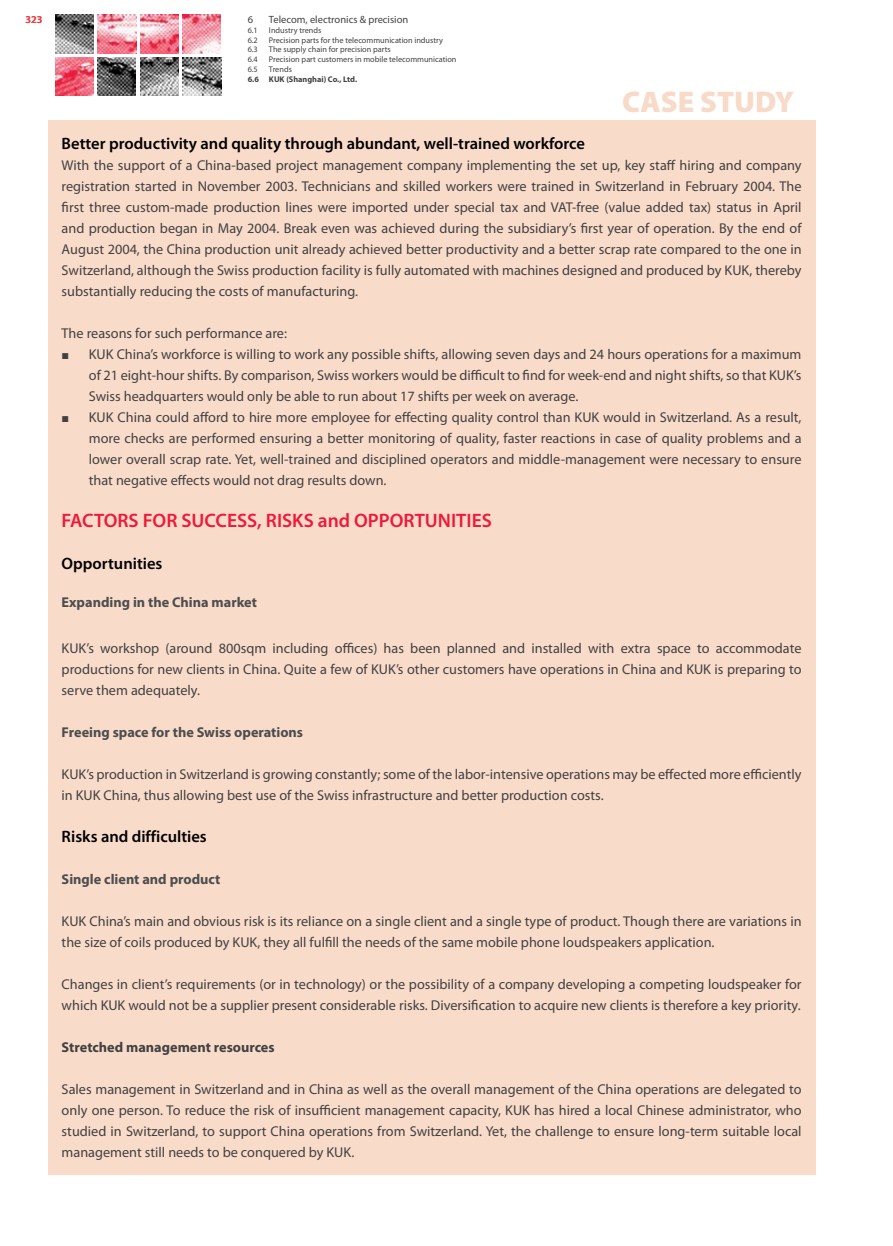
<style>
.page{position:relative;width:893px;height:1246px;background:#fff}
.page>*{position:absolute;margin:0;border:0;box-sizing:border-box;transform-origin:0 0}
.t1{font:900 30px "Myriad Pro";color:#f8dac8}
.t2{font:600 19.5px "Myriad Pro";color:#ed1a3a}
.t3{font:600 16.5px "Myriad Pro";color:#000}
.t4{font:14.25px/21px "Myriad Pro";color:#414142}
.t5{font:700 14.25px "Myriad Pro";color:#4c4d4f}
.t6{font:700 14.25px "Myriad Pro";color:#414142}
.t7{font:12.75px "Arial";color:#414142}
.t8{font:10.5px "Myriad Pro";color:#414142}
.t9{font:600 10.5px "Myriad Pro";color:#ef4148}
.t10{font:8.25px "Myriad Pro";color:#414142}
.t11{font:700 8.25px "Myriad Pro";color:#414142}
</style>
<div class="page">
<div style="left:48px;top:120px;width:767px;height:1054px;background:#f9dbc9"></div>
<img style="left:183px;top:57px;width:38px;height:39px">
<img style="left:98px;top:15px;width:38px;height:38px">
<img style="left:140px;top:15px;width:39px;height:38px">
<img style="left:183px;top:15px;width:38px;height:38px">
<img style="left:98px;top:57px;width:38px;height:39px">
<img style="left:55px;top:15px;width:39px;height:38px">
<img style="left:140px;top:57px;width:39px;height:39px">
<img style="left:55px;top:57px;width:39px;height:39px">
<p class="t9" style="left:26px;top:13px;width:18px">323</p>
<p class="t8" style="left:248px;top:13px;width:7px">6</p>
<p class="t8" style="left:269px;top:13px;width:141px">Telecom, electronics &amp; precision</p>
<p class="t10" style="left:248px;top:25px;width:12px">6.1</p>
<p class="t10" style="left:269px;top:25px;width:54px">Industry trends</p>
<p class="t10" style="left:248px;top:35px;width:12px">6.2</p>
<p class="t10" style="left:269px;top:35px;width:176px">Precision parts for the telecommunication industry</p>
<p class="t10" style="left:248px;top:45px;width:12px">6.3</p>
<p class="t10" style="left:269px;top:45px;width:123px">The supply chain for precision parts</p>
<p class="t10" style="left:248px;top:55px;width:12px">6.4</p>
<p class="t10" style="left:269px;top:55px;width:189px">Precision part customers in mobile telecommunication</p>
<p class="t10" style="left:248px;top:64px;width:12px">6.5</p>
<p class="t10" style="left:269px;top:64px;width:24px">Trends</p>
<p class="t11" style="left:248px;top:74px;width:111px">6.6 KUK (Shanghai) Co., Ltd.</p>
<h1 class="t1" style="left:622px;top:81px;width:173px">CASE STUDY</h1>
<p class="t3" style="left:62px;top:133px;width:525px">Better productivity and quality through abundant, well-trained workforce</p>
<p class="t4" style="left:62px;top:154px;width:741px;text-align:justify">With the support of a China-based project management company implementing the set up, key staff hiring and company registration started in November 2003. Technicians and skilled workers were trained in Switzerland in February 2004. The first three custom-made production lines were imported under special tax and VAT-free (value added tax) status in April and production began in May 2004. Break even was achieved during the subsidiary’s first year of operation. By the end of August 2004, the China production unit already achieved better productivity and a better scrap rate compared to the one in Switzerland, although the Swiss production facility is fully automated with machines designed and produced by KUK, thereby substantially reducing the costs of manufacturing.</p>
<p class="t4" style="left:89px;top:322px;width:714px;text-indent:-27px">The reasons for such performance are:<br>KUK China’s workforce is willing to work any possible shifts, allowing seven days and 24 hours operations for a maximum of 21 eight-hour shifts. By comparison, Swiss workers would be difficult to find for week-end and night shifts, so that KUK’s Swiss headquarters would only be able to run about 17 shifts per week on average.<br>KUK China could afford to hire more employee for effecting quality control than KUK would in Switzerland. As a result, more checks are performed ensuring a better monitoring of quality, faster reactions in case of quality problems and a lower overall scrap rate. Yet, well-trained and disciplined operators and middle-management were necessary to ensure that negative effects would not drag results down.</p>
<h2 class="t2" style="left:62px;top:508px;width:432px">FACTORS FOR SUCCESS, RISKS and OPPORTUNITIES</h2>
<p class="t3" style="left:62px;top:553px;width:102px">Opportunities</p>
<p class="t5" style="left:62px;top:593px;width:197px">Expanding in the China market</p>
<p class="t4" style="left:62px;top:637px;width:741px;text-align:justify">KUK’s workshop (around 800sqm including offices) has been planned and installed with extra space to accommodate productions for new clients in China. Quite a few of KUK’s other customers have operations in China and KUK is preparing to serve them adequately.</p>
<p class="t5" style="left:62px;top:722px;width:243px">Freeing space for the Swiss operations</p>
<p class="t4" style="left:62px;top:763px;width:741px">KUK’s production in Switzerland is growing constantly; some of the labor-intensive operations may be effected more efficiently in KUK China, thus allowing best use of the Swiss infrastructure and better production costs.</p>
<p class="t3" style="left:62px;top:826px;width:147px">Risks and difficulties</p>
<p class="t5" style="left:62px;top:869px;width:160px">Single client and product</p>
<p class="t4" style="left:62px;top:910px;width:741px">KUK China’s main and obvious risk is its reliance on a single client and a single type of product. Though there are variations in the size of coils produced by KUK, they all fulfill the needs of the same mobile phone loudspeakers application.</p>
<p class="t4" style="left:62px;top:973px;width:741px">Changes in client’s requirements (or in technology) or the possibility of a company developing a competing loudspeaker for which KUK would not be a supplier present considerable risks. Diversification to acquire new clients is therefore a key priority.</p>
<p class="t6" style="left:62px;top:1037px;width:214px">Stretched management resources</p>
<p class="t4" style="left:62px;top:1078px;width:741px;text-align:justify">Sales management in Switzerland and in China as well as the overall management of the China operations are delegated to only one person. To reduce the risk of insufficient management capacity, KUK has hired a local Chinese administrator, who studied in Switzerland, to support China operations from Switzerland. Yet, the challenge to ensure long-term suitable local management still needs to be conquered by KUK.</p>
<p class="t7" style="left:62px;top:346px;width:9px">■</p>
<p class="t7" style="left:62px;top:409px;width:9px">■</p>
</div>
